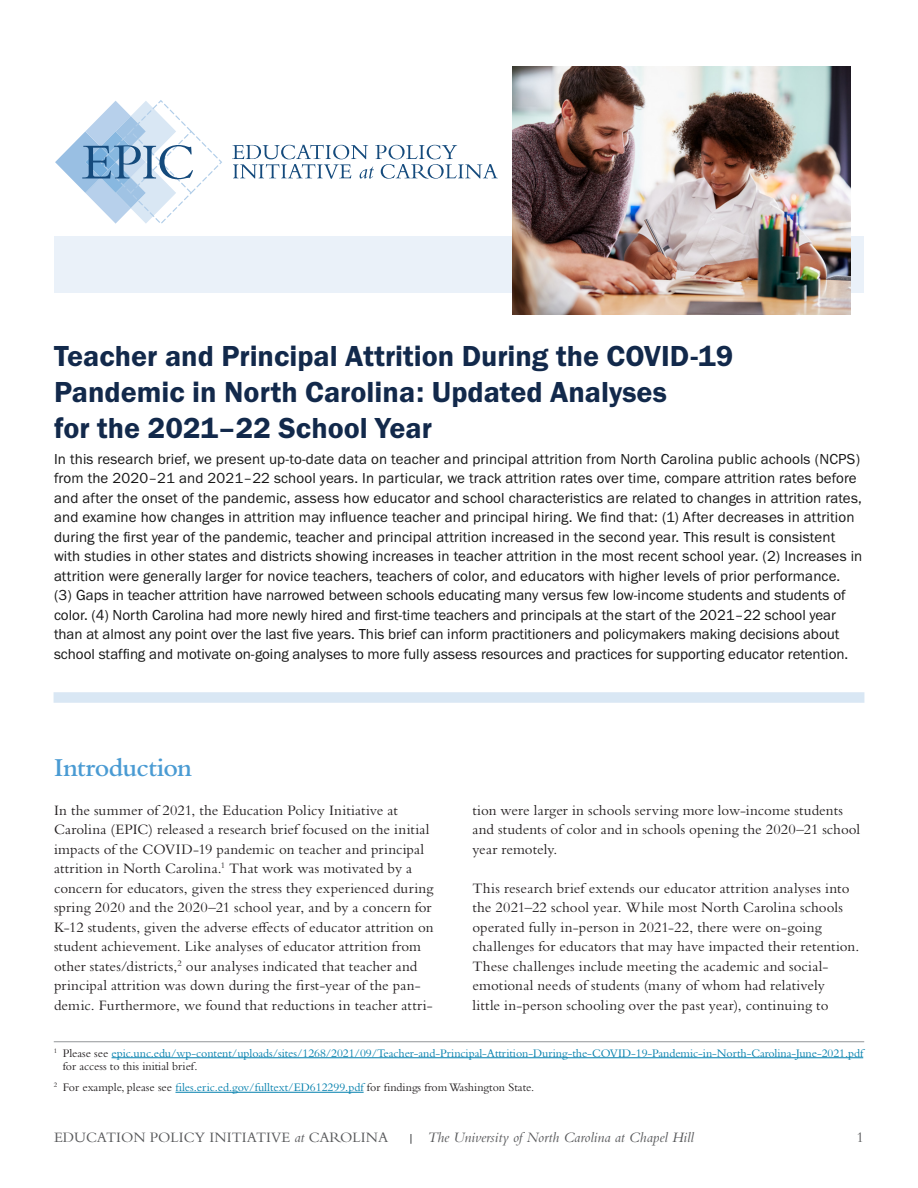
<style>
.page{position:relative;width:918px;height:1188px;background:#fff}
.page>*{position:absolute;margin:0;border:0;box-sizing:border-box;transform-origin:0 0}
.H1-Accessible{font:30px/36px "Franklin Gothic URW Dem";color:#12294b}
.H2-Accessible{font:600 27px "Bembo Std";letter-spacing:-.025em;color:#4a9bd3}
.introduction{font:15px/19.5px "Franklin Gothic URW Boo";letter-spacing:.005em;color:#161616}
.t1{font:15px/19.5px "Bembo Std";letter-spacing:.005em;color:#231f20}
.t2{font:italic 15px "Bembo Std";color:#57585a}
.t3{font:15px "Bembo Std";color:#57585a}
.Footnote_w_Line{font:12px/13.5px "Bembo Std";letter-spacing:-.005em;color:#027fad}
.Footnote_w_Line-2{font:12px "Bembo Std";color:#231f20}
.s1{color:#231f20}
.s2{color:#027fad}
.s3{font-style:italic}
</style>
<div class="page">
<svg style="left:55px;top:100px;width:167px;height:124px"></svg>
<svg style="left:232px;top:145px;width:266px;height:34px"></svg>
<div style="left:54px;top:236px;width:810px;height:56px;background:#eaf1f9"></div>
<svg style="left:410px;top:1134px;width:2px;height:10px"></svg>
<div style="left:54px;top:692px;width:810px;height:11px;background:#d9e7f4"></div>
<img style="left:512px;top:67px;width:338px;height:247px">
<hr style="left:54px;top:1041px;width:810px;height:1px;background:#939598">
<hr style="left:112px;top:1057px;width:751px;height:1px;background:#027fad">
<hr style="left:175px;top:1092px;width:189px;height:1px;background:#027fad">
<h1 class="H1-Accessible" style="left:54px;top:338px;width:681px">Teacher and Principal Attrition During the COVID-19<br>Pandemic in North Carolina: Updated Analyses<br>for the 2021–22 School Year</h1>
<p class="introduction" style="left:54px;top:448px;width:810px">In this research brief, we present up-to-date data on teacher and principal attrition from North Carolina public achools (NCPS) from the 2020–21 and 2021–22 school years. In particular, we track attrition rates over time, compare attrition rates before and after the onset of the pandemic, assess how educator and school characteristics are related to changes in attrition rates, and examine how changes in attrition may influence teacher and principal hiring. We find that: (1) After decreases in attrition during the first year of the pandemic, teacher and principal attrition increased in the second year. This result is consistent with studies in other states and districts showing increases in teacher attrition in the most recent school year. (2) Increases in attrition were generally larger for novice teachers, teachers of color, and educators with higher levels of prior performance.<br>(3) Gaps in teacher attrition have narrowed between schools educating many versus few low-income students and students of color. (4) North Carolina had more newly hired and first-time teachers and principals at the start of the 2021–22 school year than at almost any point over the last five years. This brief can inform practitioners and policymakers making decisions about school staffing and motivate on-going analyses to more fully assess resources and practices for supporting educator retention.</p>
<h2 class="H2-Accessible" style="left:54px;top:752px;width:139px">Introduction</h2>
<p class="t1" style="left:54px;top:800px;width:381px">In the summer of 2021, the Education Policy Initiative at Carolina (EPIC) released a research brief focused on the initial impacts of the COVID-19 pandemic on teacher and principal attrition in North Carolina.<sup>1</sup> That work was motivated by a concern for educators, given the stress they experienced during spring 2020 and the 2020–21 school year, and by a concern for K-12 students, given the adverse effects of educator attrition on student achievement. Like analyses of educator attrition from other states/districts,<sup>2</sup> our analyses indicated that teacher and principal attrition was down during the first-year of the pan&shy;demic. Furthermore, we found that reductions in teacher attri-</p>
<p class="t1" style="left:472px;top:800px;width:389px">tion were larger in schools serving more low-income students and students of color and in schools opening the 2020–21 school year remotely.</p>
<p class="t1" style="left:472px;top:878px;width:388px">This research brief extends our educator attrition analyses into the 2021–22 school year. While most North Carolina schools operated fully in-person in 2021-22, there were on-going challenges for educators that may have impacted their retention.<br>These challenges include meeting the academic and social&shy;emotional needs of students (many of whom had relatively<br>little in-person schooling over the past year), continuing to</p>
<p class="Footnote_w_Line" style="left:63px;top:1046px;width:802px;text-indent:-9px"><sup>1</sup> <span class="s1">Please see</span> epic.unc.edu/wp-content/uploads/sites/1268/2021/09/Teacher-and-Principal-Attrition-During-the-COVID-19-Pandemic-in-North-Carolina-June-2021.pdf <span class="s1">for access to this initial brief.</span></p>
<p class="Footnote_w_Line-2" style="left:54px;top:1080px;width:482px"><sup>2</sup> For example, please see <span class="s2">files.eric.ed.gov/fulltext/ED612299.pdf</span> for findings from Washington State.</p>
<p class="t3" style="left:54px;top:1129px;width:336px">EDUCATION POLICY INITIATIVE <span class="s3">at</span> CAROLINA</p>
<p class="t2" style="left:428px;top:1129px;width:268px">The University of North Carolina at Chapel Hill</p>
<p class="t3" style="left:857px;top:1129px;width:9px">1</p>
</div>
